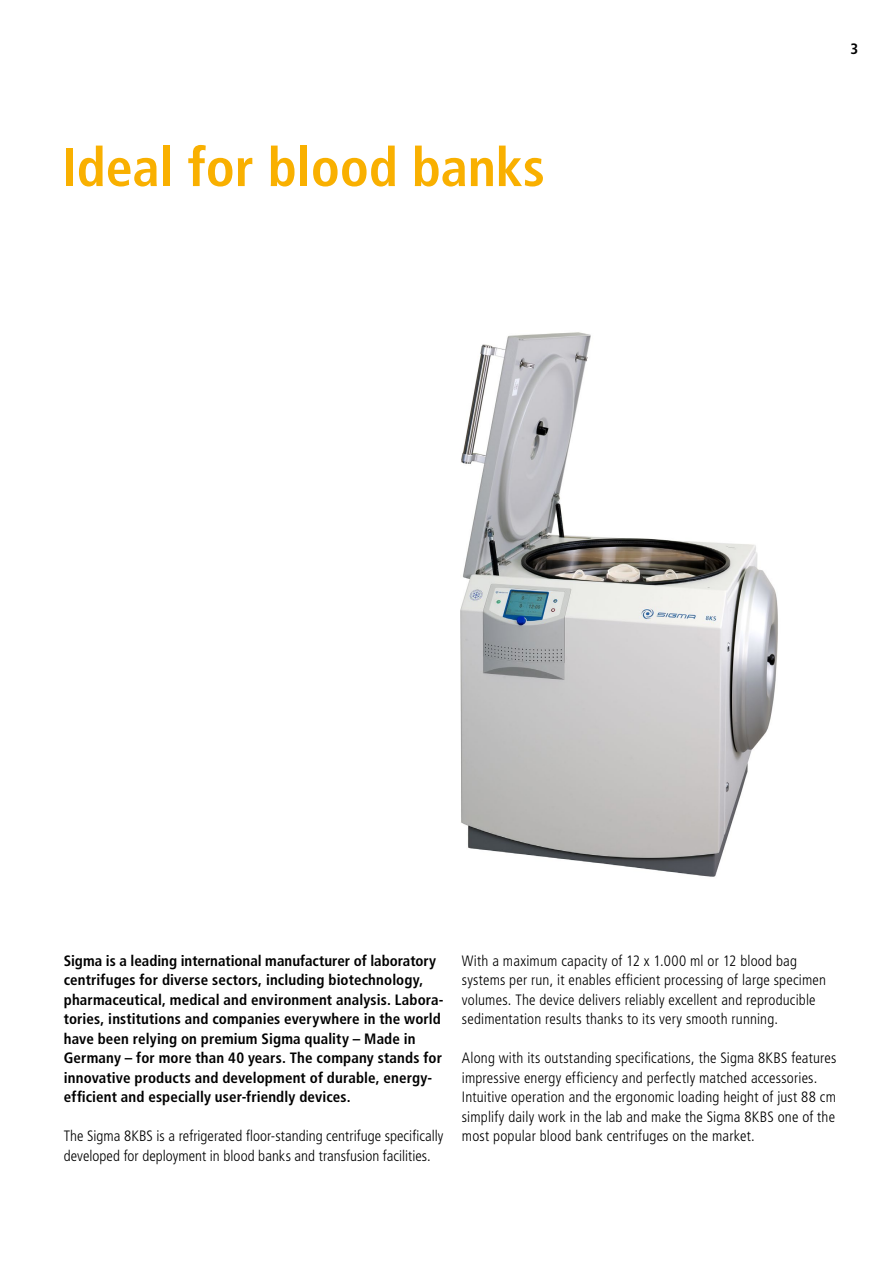
<style>
.page{position:relative;width:893px;height:1263px;background:#fff}
.page>*{position:absolute;margin:0;border:0;box-sizing:border-box;transform-origin:0 0}
.t1{font:700 condensed 54px "Frutiger LT Std";color:#f9b000}
.t2{font:300 condensed 15px/19.5px "Frutiger LT Std";letter-spacing:.01em;color:#000}
.t3{font:700 condensed 15px/19.5px "Frutiger LT Std";letter-spacing:.01em;color:#000}
</style>
<div class="page">
<img style="left:460px;top:332px;width:318px;height:545px">
<h1 class="t1" style="left:62px;top:135px;width:485px">Ideal for blood banks</h1>
<p class="t3" style="left:850px;top:39px;width:9px">3</p>
<p class="t3" style="left:64px;top:951px;width:381px">Sigma is a leading international manufacturer of laboratory centrifuges for diverse sectors, including biotechnology, pharmaceutical, medical and environment analysis. Labora&shy;tories, institutions and companies everywhere in the world have been relying on premium Sigma quality – Made in Germany – for more than 40 years. The company stands for innovative products and development of durable, energy&shy;efficient and especially user-friendly devices.</p>
<p class="t2" style="left:64px;top:1127px;width:381px">The Sigma 8KBS is a refrigerated floor-standing centrifuge specifically developed for deployment in blood banks and transfusion facilities.</p>
<p class="t2" style="left:462px;top:951px;width:366px">With a maximum capacity of 12 x 1.000 ml or 12 blood bag systems per run, it enables efficient processing of large specimen volumes. The device delivers reliably excellent and reproducible sedimentation results thanks to its very smooth running.</p>
<p class="t2" style="left:462px;top:1049px;width:376px">Along with its outstanding specifications, the Sigma 8KBS features impressive energy efficiency and perfectly matched accessories.<br>Intuitive operation and the ergonomic loading height of just 88 cm simplify daily work in the lab and make the Sigma 8KBS one of the most popular blood bank centrifuges on the market.</p>
</div>
